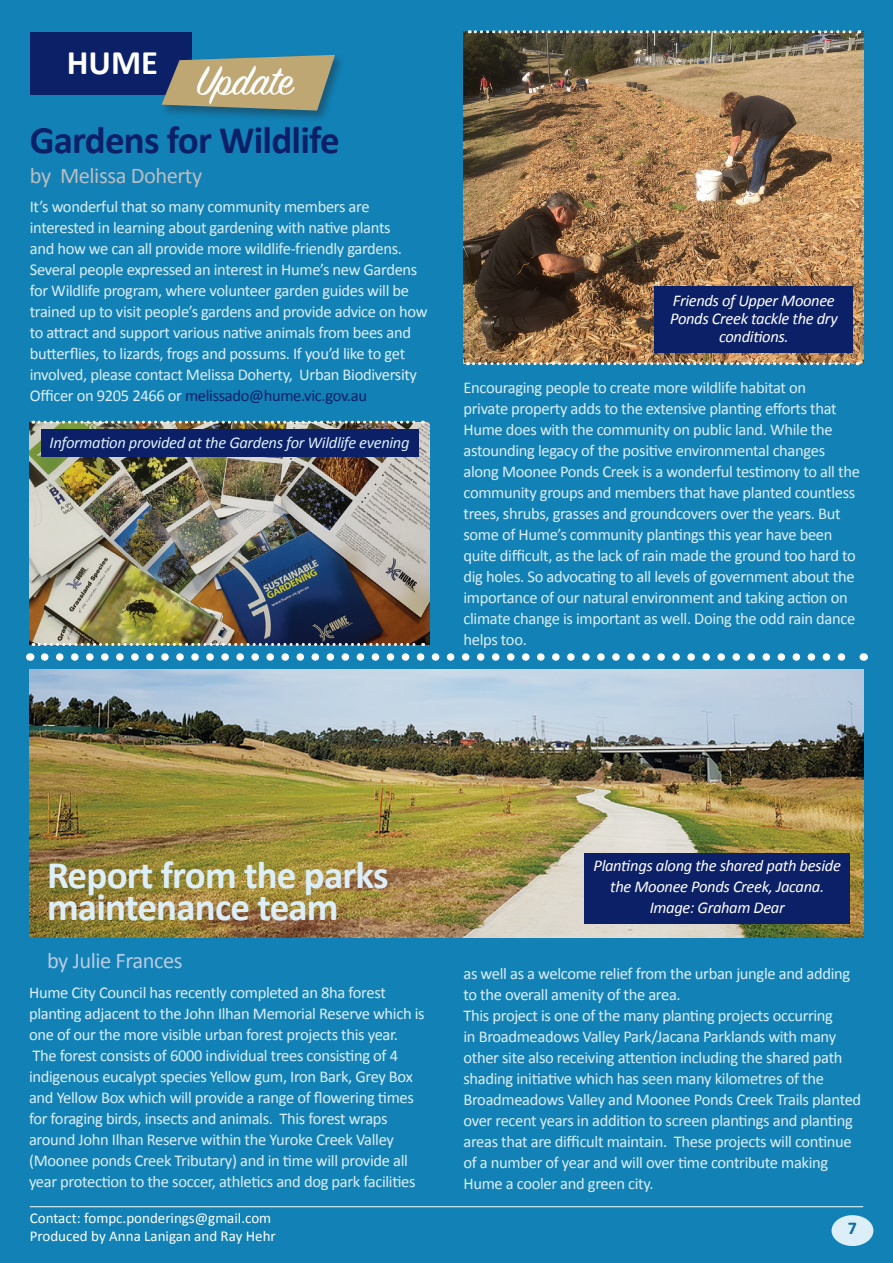
<style>
.page{position:relative;width:893px;height:1263px;background:#1181b6}
.page>*{position:absolute;margin:0;border:0;box-sizing:border-box;transform-origin:0 0}
.t1{font:45.45px "Sign Painter House Script";color:#fff}
.t2{font:700 39px/31.5px "Calibri";letter-spacing:-.02em;color:#dceff8}
.t3{font:700 39px "Calibri";letter-spacing:-.02em;color:#0c2068}
.t4{font:22.5px "Calibri";letter-spacing:-.02em;color:#bcbdc0}
.t5{font:22.5px "Calibri";letter-spacing:-.02em;color:#b7cbe2}
.t6{font:700 18px "Calibri";color:#0e6c99}
.t7{font:16.5px/21px "Calibri";letter-spacing:-.02em;color:#dceff8}
.t8{font:italic 16.5px/18px "Calibri";letter-spacing:-.02em;color:#fff;text-align:center}
.t9{font:italic 16.5px "Calibri";letter-spacing:-.02em;color:#dceff8}
.t10{font:15px/18px "Calibri";color:#fff}
.s1{color:#0c2068}
</style>
<div class="page">
<div style="left:831px;top:1215px;width:42px;height:31px;background:#dceff8;border-radius:50%"></div>
<hr style="left:30px;top:1206px;width:833px;height:1px;background:#fff">
<div style="left:30px;top:32px;width:161px;height:62px;background:#0c2068"></div>
<div style="left:159px;top:53px;width:186px;height:70px;background:#231f20;opacity:.4"></div>
<svg style="left:162px;top:55px;width:173px;height:56px;background:#9c9776"></svg>
<img style="left:30px;top:422px;width:399px;height:222px">
<div style="left:41px;top:430px;width:377px;height:27px;background:#0c2068"></div>
<img style="left:463px;top:32px;width:400px;height:332px">
<div style="left:655px;top:286px;width:198px;height:67px;background:#0c2068"></div>
<svg style="left:45px;top:653px;width:801px;height:8px"></svg>
<img style="left:30px;top:670px;width:833px;height:268px">
<div style="left:585px;top:853px;width:265px;height:70px;background:#0c2068"></div>
<svg style="left:469px;top:30px;width:391px;height:3px"></svg>
<svg style="left:467px;top:362px;width:391px;height:3px"></svg>
<svg style="left:33px;top:643px;width:391px;height:3px"></svg>
<svg style="left:33px;top:421px;width:390px;height:3px"></svg>
<h1 class="t1" style="left:67px;top:52px;width:228px"><sup>HUME</sup> Update</h1>
<h2 class="t3" style="left:30px;top:115px;width:311px">Gardens for Wildlife</h2>
<h3 class="t4" style="left:30px;top:161px;width:174px">by Melissa Doherty</h3>
<p class="t7" style="left:30px;top:196px;width:399px">It’s wonderful that so many community members are interested in learning about gardening with native plants<br>and how we can all provide more wildlife-friendly gardens.<br>Several people expressed an interest in Hume’s new Gardens for Wildlife program, where volunteer garden guides will be trained up to visit people’s gardens and provide advice on how to attract and support various native animals from bees and butterflies, to lizards, frogs and possums. If you’d like to get involved, please contact Melissa Doherty, Urban Biodiversity Officer on 9205 2466 or <span class="s1">melissado@hume.vic.gov.au</span></p>
<p class="t9" style="left:50px;top:432px;width:361px">Information provided at the Gardens for Wildlife evening</p>
<p class="t8" style="left:670px;top:291px;width:169px">Friends of Upper Moonee<br>Ponds Creek tackle the dry conditions.</p>
<p class="t7" style="left:463px;top:377px;width:398px">Encouraging people to create more wildlife habitat on<br>private property adds to the extensive planting efforts that Hume does with the community on public land. While the astounding legacy of the positive environmental changes along Moonee Ponds Creek is a wonderful testimony to all the community groups and members that have planted countless trees, shrubs, grasses and groundcovers over the years. But some of Hume’s community plantings this year have been quite difficult, as the lack of rain made the ground too hard to dig holes. So advocating to all levels of government about the importance of our natural environment and taking action on climate change is important as well. Doing the odd rain dance helps too.</p>
<h2 class="t2" style="left:47px;top:859px;width:343px">Report from the parks maintenance team</h2>
<h3 class="t5" style="left:47px;top:946px;width:137px">by Julie Frances</h3>
<p class="t7" style="left:29px;top:982px;width:397px">Hume City Council has recently completed an 8ha forest planting adjacent to the John Ilhan Memorial Reserve which is one of our the more visible urban forest projects this year.<br>The forest consists of 6000 individual trees consisting of 4 indigenous eucalypt species Yellow gum, Iron Bark, Grey Box and Yellow Box which will provide a range of flowering times for foraging birds, insects and animals. This forest wraps around John Ilhan Reserve within the Yuroke Creek Valley (Moonee ponds Creek Tributary) and in time will provide all year protection to the soccer, athletics and dog park facilities</p>
<p class="t8" style="left:593px;top:855px;width:249px;line-height:21px">Plantings along the shared path beside the Moonee Ponds Creek, Jacana.<br>Image: Graham Dear</p>
<p class="t7" style="left:463px;top:963px;width:399px">as well as a welcome relief from the urban jungle and adding to the overall amenity of the area.<br>This project is one of the many planting projects occurring<br>in Broadmeadows Valley Park/Jacana Parklands with many other site also receiving attention including the shared path shading initiative which has seen many kilometres of the Broadmeadows Valley and Moonee Ponds Creek Trails planted over recent years in addition to screen plantings and planting areas that are difficult maintain. These projects will continue of a number of year and will over time contribute making Hume a cooler and green city.</p>
<p class="t10" style="left:30px;top:1209px;width:248px">Contact: fompc.ponderings@gmail.com<br>Produced by Anna Lanigan and Ray Hehr</p>
<p class="t6" style="left:848px;top:1217px;width:11px">7</p>
</div>
